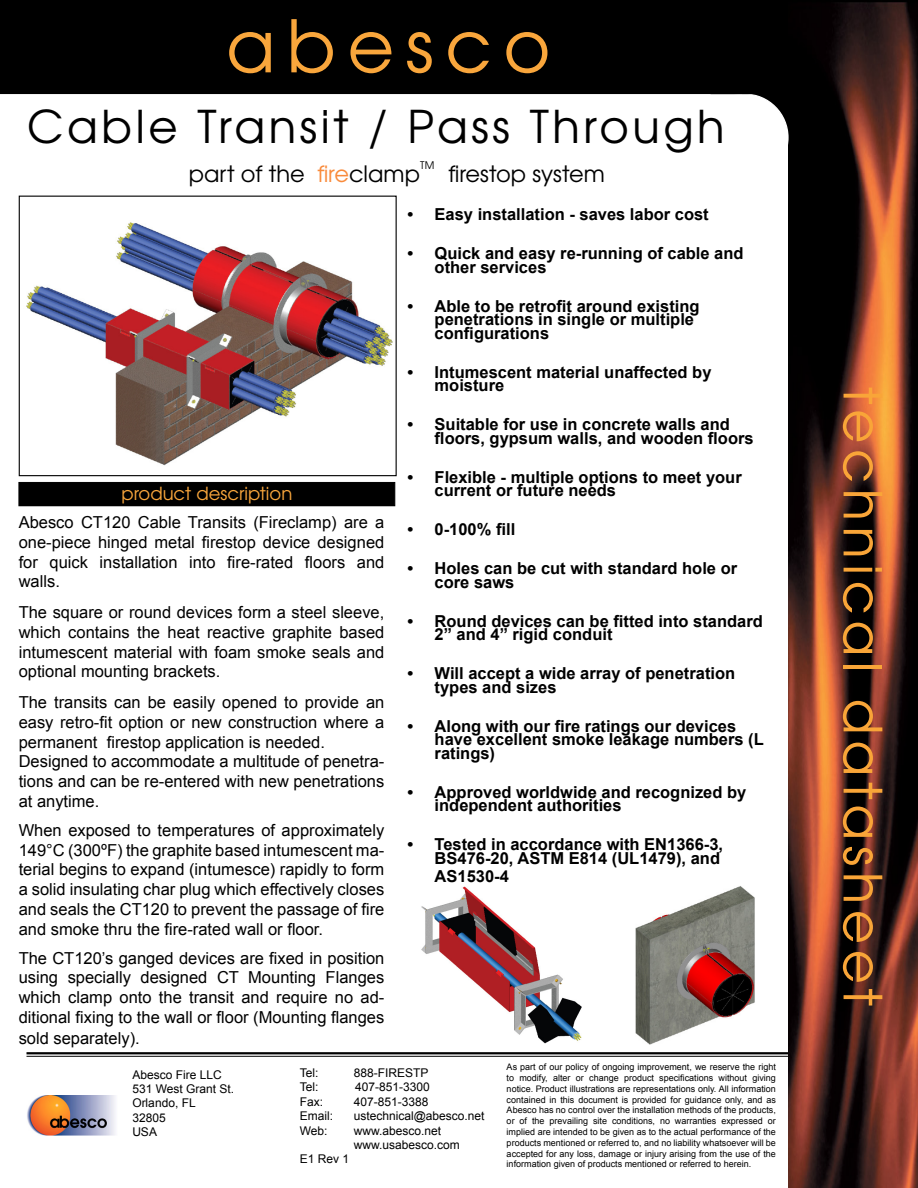
<style>
.page{position:relative;width:918px;height:1188px;background:#fff}
.page>*{position:absolute;margin:0;border:0;box-sizing:border-box;transform-origin:0 0}
.t1{font:72px "Te X Gyre Adventor";letter-spacing:.16em;color:#f9a63c}
.t2{font:52.5px "Te X Gyre Adventor";letter-spacing:.11em;color:#f9a538}
.t3{font:45px "Te X Gyre Adventor";letter-spacing:.08em;color:#000}
.t4{font:22.5px "Te X Gyre Adventor";color:#000}
.t5{font:18px "Te X Gyre Adventor";color:#f9a63c}
.t6{font:16.5px/19.8px "Arial";color:#000;text-align:justify}
.t7{font:700 16.5px/13.5px "Arial";color:#000}
.t8{font:12px/14.4px "Arial";color:#000}
.t9{font:10.5px "Te X Gyre Adventor";color:#000}
.t10{font:9px/10.8px "Arial";color:#000;text-align:justify}
.s1{color:#f98b3c}
</style>
<div class="page">
<div style="left:1px;top:1px;width:916px;height:92px;background:#000"></div>
<div style="left:0;top:0;width:918px;height:94px;border:2px solid #000"></div>
<img style="left:27px;top:1095px;width:88px;height:40px">
<hr style="left:27px;top:1052px;width:891px;height:2px;background:#000">
<hr style="left:27px;top:1056px;width:891px;height:1px;background:#000">
<div style="left:742px;top:73px;width:52px;height:59px;background:#000"></div>
<img style="left:789px;top:0;width:129px;height:1188px">
<div style="left:702px;top:94px;width:86px;height:87px;background:#fff;border-radius:50%"></div>
<div style="left:18px;top:482px;width:377px;height:24px;background:#000"></div>
<div style="left:20px;top:483px;width:374px;height:22px;border:1px solid #000"></div>
<div style="left:697px;top:64px;width:102px;height:30px;background:#000"></div>
<img style="left:26px;top:222px;width:367px;height:244px">
<div style="left:19px;top:196px;width:378px;height:280px;border:1px solid #000"></div>
<img style="left:421px;top:886px;width:161px;height:158px">
<img style="left:636px;top:886px;width:119px;height:159px">
<h1 class="t1" style="left:226px;top:-11px;width:326px">abesco</h1>
<h3 class="t3" style="left:27px;top:91px;width:699px">Cable Transit / Pass Through</h3>
<p class="t9" style="left:420px;top:157px;width:16px">TM</p>
<h3 class="t4" style="left:189px;top:156px;width:233px">part of the <span class="s1">fire</span>clamp</h3>
<h3 class="t4" style="left:448px;top:156px;width:158px">firestop system</h3>
<p class="t5" style="left:121px;top:479px;width:172px">product description</p>
<p class="t6" style="left:19px;top:512px;width:367px">Abesco CT120 Cable Transits (Fireclamp) are a one-piece hinged metal firestop device designed for quick installation into fire-rated floors and walls.</p>
<p class="t6" style="left:19px;top:602px;width:367px">The square or round devices form a steel sleeve, which contains the heat reactive graphite based intumescent material with foam smoke seals and optional mounting brackets.</p>
<p class="t6" style="left:19px;top:692px;width:367px;text-align:left">The transits can be easily opened to provide an easy retro-fit option or new construction where a permanent firestop application is needed.<br>Designed to accommodate a multitude of penetra&shy;tions and can be re-entered with new penetrations at anytime.</p>
<p class="t6" style="left:19px;top:820px;width:367px">When exposed to temperatures of approximately 149°C (300ºF) the graphite based intumescent ma&shy;terial begins to expand (intumesce) rapidly to form a solid insulating char plug which effectively closes and seals the CT120 to prevent the passage of fire and smoke thru the fire-rated wall or floor.</p>
<p class="t6" style="left:19px;top:948px;width:367px">The CT120’s ganged devices are fixed in position using specially designed CT Mounting Flanges which clamp onto the transit and require no ad&shy;ditional fixing to the wall or floor (Mounting flanges sold separately).</p>
<p class="t7" style="left:408px;top:208px;width:303px">• Easy installation - saves labor cost</p>
<p class="t7" style="left:435px;top:247px;width:311px;text-indent:-27px">• Quick and easy re-running of cable and other services</p>
<p class="t7" style="left:435px;top:300px;width:266px;text-indent:-27px">• Able to be retrofit around existing penetrations in single or multiple configurations</p>
<p class="t7" style="left:435px;top:366px;width:278px;text-indent:-27px">• Intumescent material unaffected by moisture</p>
<p class="t7" style="left:435px;top:418px;width:321px;text-indent:-27px">• Suitable for use in concrete walls and floors, gypsum walls, and wooden floors</p>
<p class="t7" style="left:435px;top:471px;width:309px;text-indent:-27px">• Flexible - multiple options to meet your current or future needs</p>
<p class="t7" style="left:408px;top:523px;width:109px">• 0-100% fill</p>
<p class="t7" style="left:435px;top:562px;width:304px;text-indent:-27px">• Holes can be cut with standard hole or core saws</p>
<p class="t7" style="left:435px;top:615px;width:330px;text-indent:-27px">• Round devices can be fitted into standard<br>2” and 4” rigid conduit</p>
<p class="t7" style="left:435px;top:667px;width:302px;text-indent:-27px">• Will accept a wide array of penetration types and sizes</p>
<p class="t7" style="left:435px;top:720px;width:331px;text-indent:-27px">• Along with our fire ratings our devices have excellent smoke leakage numbers (L ratings)</p>
<p class="t7" style="left:435px;top:786px;width:313px;text-indent:-27px">• Approved worldwide and recognized by independent authorities</p>
<p class="t7" style="left:408px;top:838px;width:317px;text-align:right">• Tested in accordance with EN1366-3,<br>BS476-20, ASTM E814 (UL1479), and</p>
<p class="t7" style="left:435px;top:870px;width:76px">AS1530-4</p>
<p class="t8" style="left:132px;top:1067px;width:103px">Abesco Fire LLC<br>531 West Grant St.<br>Orlando, FL<br>32805<br>USA</p>
<p class="t8" style="left:300px;top:1066px;width:20px">Tel:</p>
<p class="t8" style="left:354px;top:1066px;width:76px">888-FIRESTP</p>
<p class="t8" style="left:300px;top:1080px;width:20px">Tel:</p>
<p class="t8" style="left:355px;top:1080px;width:76px">407-851-3300</p>
<p class="t8" style="left:300px;top:1095px;width:25px">Fax:</p>
<p class="t8" style="left:354px;top:1095px;width:76px">407-851-3388</p>
<p class="t8" style="left:300px;top:1109px;width:35px">Email:</p>
<p class="t8" style="left:354px;top:1109px;width:132px">ustechnical@abesco.net</p>
<p class="t8" style="left:300px;top:1123px;width:29px">Web:</p>
<p class="t8" style="left:354px;top:1123px;width:108px">www.abesco.net www.usabesco.com</p>
<p class="t8" style="left:300px;top:1152px;width:51px">E1 Rev 1</p>
<p class="t10" style="left:507px;top:1062px;width:271px">As part of our policy of ongoing improvement, we reserve the right to modify, alter or change product specifications without giving notice. Product illustrations are representations only. All information contained in this document is provided for guidance only, and as Abesco has no control over the installation methods of the products, or of the prevailing site conditions, no warranties expressed or implied are intended to be given as to the actual performance of the products mentioned or referred to, and no liability whatsoever will be accepted for any loss, damage or injury arising from the use of the information given of products mentioned or referred to herein.</p>
<h2 class="t2" style="left:904px;top:387px;width:621px;rotate:90deg">technical datasheet</h2>
</div>
